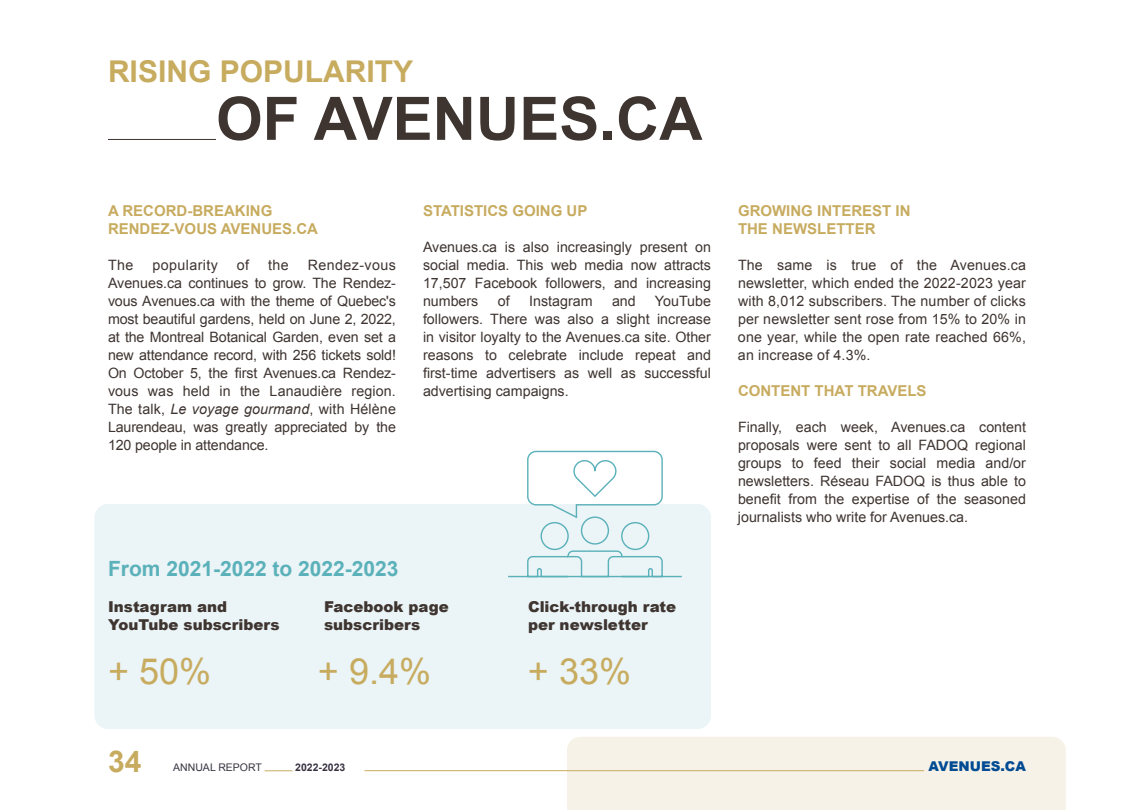
<style>
.page{position:relative;width:1134px;height:810px;background:#fff}
.page>*{position:absolute;margin:0;border:0;box-sizing:border-box;transform-origin:0 0}
.t1{font:700 60px "Arial";color:#3e3430}
.t2{font:36px "Arial";color:#c7ab5f}
.t3{font:700 30px "Arial";color:#c7ab5f}
.t4{font:700 21px "Arial";color:#5bb1ba}
.t5{font:700 15px/18px "Arial";color:#c7ab5f}
.t6{font:900 15px/18px "Arial";color:#3e3430}
.t7{font:14.25px/18px "Arial";color:#3e3430;text-align:justify}
.t8{font:14.25px "Arial";letter-spacing:.03em;color:#3e3430}
.t9{font:900 13.5px "Arial";color:#004b93}
.t10{font:10.5px "Arial";color:#393342}
.t11{font:700 10.5px "Arial";color:#393342}
.s1{font-style:italic}
</style>
<div class="page">
<div style="left:567px;top:737px;width:499px;height:73px;background:#f7f2e7"></div>
<hr style="left:364px;top:770px;width:560px;height:1px;background:#c7ab5f">
<hr style="left:108px;top:139px;width:108px;height:1px;background:#3e3430">
<div style="left:94px;top:504px;width:617px;height:225px;background:#ebf4f6;border-radius:14px"></div>
<svg style="left:508px;top:450px;width:174px;height:128px"></svg>
<svg style="left:265px;top:770px;width:27px;height:1px"></svg>
<h3 class="t3" style="left:108px;top:52px;width:307px">RISING POPULARITY</h3>
<h1 class="t1" style="left:216px;top:79px;width:488px">OF AVENUES.CA</h1>
<p class="t5" style="left:108px;top:202px;width:212px">A RECORD-BREAKING<br>RENDEZ-VOUS AVENUES.CA</p>
<p class="t7" style="left:108px;top:256px;width:27px">The</p>
<p class="t8" style="left:152px;top:256px;width:67px">popularity</p>
<p class="t7" style="left:237px;top:256px;width:14px">of</p>
<p class="t7" style="left:268px;top:256px;width:22px">the</p>
<p class="t7" style="left:108px;top:256px;width:289px;text-indent:200px">Rendez-vous Avenues.ca continues to grow. The Rendez&shy;vous Avenues.ca with the theme of Quebec's most beautiful gardens, held on June 2, 2022, at the Montreal Botanical Garden, even set a new attendance record, with 256 tickets sold!<br>On October 5, the first Avenues.ca Rendez&shy;vous was held in the Lanaudière region.<br>The talk, <span class="s1">Le voyage gourmand</span>, with Hélène Laurendeau, was greatly appreciated by the 120 people in attendance.</p>
<p class="t5" style="left:423px;top:202px;width:166px">STATISTICS GOING UP</p>
<p class="t7" style="left:423px;top:238px;width:290px">Avenues.ca is also increasingly present on social media. This web media now attracts 17,507 Facebook followers, and increasing numbers</p>
<p class="t7" style="left:498px;top:292px;width:13px">of</p>
<p class="t7" style="left:529px;top:292px;width:65px">Instagram</p>
<p class="t7" style="left:612px;top:292px;width:25px">and</p>
<p class="t7" style="left:423px;top:292px;width:289px;text-indent:232px">YouTube followers. There was also a slight increase in visitor loyalty to the Avenues.ca site. Other reasons to celebrate include repeat and first-time advertisers as well as successful advertising campaigns.</p>
<h3 class="t4" style="left:108px;top:555px;width:292px">From 2021-2022 to 2022-2023</h3>
<p class="t6" style="left:108px;top:597px;width:173px">Instagram and<br>YouTube subscribers</p>
<h2 class="t2" style="left:108px;top:648px;width:105px">+ 50%</h2>
<h2 class="t2" style="left:318px;top:648px;width:115px">+ 9.4%</h2>
<h2 class="t2" style="left:528px;top:648px;width:105px">+ 33%</h2>
<p class="t6" style="left:324px;top:597px;width:126px">Facebook page subscribers</p>
<p class="t6" style="left:528px;top:597px;width:150px">Click-through rate per newsletter</p>
<h3 class="t3" style="left:108px;top:741px;width:35px">34</h3>
<p class="t10" style="left:173px;top:761px;width:90px">ANNUAL REPORT</p>
<p class="t11" style="left:295px;top:761px;width:52px">2022-2023</p>
<p class="t5" style="left:738px;top:202px;width:174px">GROWING INTEREST IN<br>THE NEWSLETTER</p>
<p class="t7" style="left:738px;top:256px;width:290px">The same is true of the Avenues.ca newsletter, which ended the 2022-2023 year with 8,012 subscribers. The number of clicks per newsletter sent rose from 15% to 20% in one year, while the open rate reached 66%, an increase of 4.3%.</p>
<p class="t5" style="left:738px;top:382px;width:190px">CONTENT THAT TRAVELS</p>
<p class="t7" style="left:738px;top:418px;width:290px">Finally, each week, Avenues.ca content proposals were sent to all FADOQ regional groups to feed their social media and/or newsletters. Réseau FADOQ is thus able to benefit from the expertise of the seasoned journalists who write for Avenues.ca.</p>
<p class="t9" style="left:929px;top:756px;width:99px">AVENUES.CA</p>
</div>
